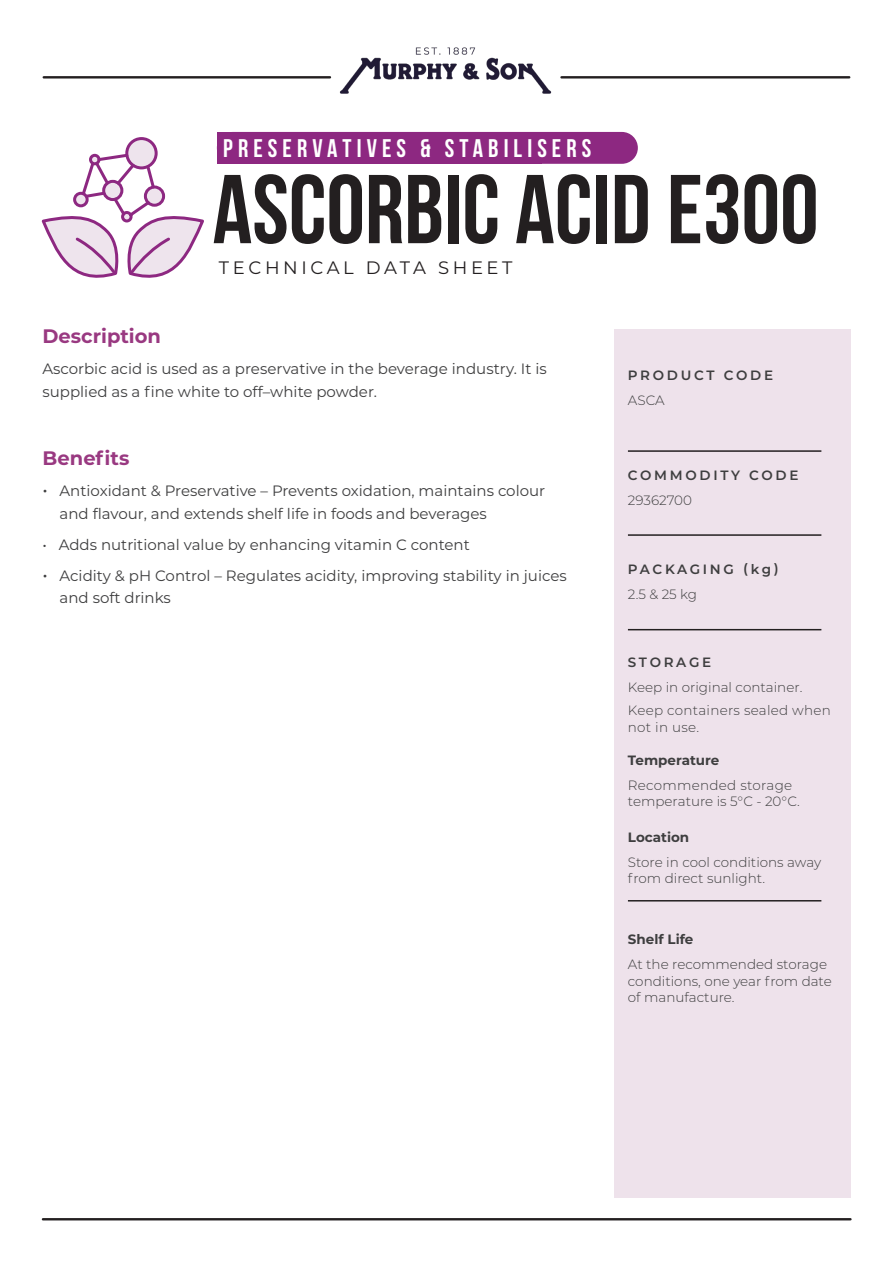
<style>
.page{position:relative;width:893px;height:1263px;background:#fff}
.page>*{position:absolute;margin:0;border:0;box-sizing:border-box;transform-origin:0 0}
.t1{font:700 97.5px "Bebas Neue";color:#231f20}
.t2{font:700 25.5px "Bebas Neue";letter-spacing:.2em;color:#fff}
.t3{font:700 19.5px "Montserrat";color:#993981}
.t4{font:18px "Montserrat";letter-spacing:.2em;color:#231f20}
.t5{font:15px/22.5px "Montserrat";color:#3e3e3f}
.t6{font:300 13.5px/16.5px "Montserrat";color:#3e3e3f}
.t7{font:600 13.5px "Montserrat";letter-spacing:.2em;color:#3e3e3f}
.t8{font:300 13.5px/16.5px "Montserrat";letter-spacing:.02em;color:#3e3e3f}
.t9{font:700 13.5px "Montserrat";color:#3e3e3f}
.s1{font-size:18px}
</style>
<div class="page">
<div style="left:217px;top:132px;width:421px;height:32px;background:#8d2881;border-radius:16px"></div>
<div style="left:217px;top:132px;width:325px;height:32px;background:#8d2881"></div>
<div style="left:614px;top:330px;width:236px;height:868px;background:#eee2eb"></div>
<hr style="left:628px;top:450px;width:193px;height:2px;background:#231f20">
<hr style="left:628px;top:629px;width:193px;height:1px;background:#231f20">
<hr style="left:561px;top:76px;width:288px;height:3px;background:#231f20">
<hr style="left:44px;top:76px;width:286px;height:3px;background:#231f20">
<img style="left:289px;top:47px;width:314px;height:47px">
<hr style="left:628px;top:534px;width:193px;height:2px;background:#231f20">
<hr style="left:43px;top:1218px;width:807px;height:2px;background:#231f20">
<hr style="left:628px;top:900px;width:193px;height:1px;background:#231f20">
<div style="left:127px;top:139px;width:29px;height:29px;background:#eee4ed;border-radius:50%"></div>
<div style="left:125px;top:137px;width:33px;height:32px;border:3px solid #8d2881;border-radius:50%"></div>
<svg style="left:41px;top:152px;width:163px;height:126px"></svg>
<p class="t2" style="left:223px;top:134px;width:370px">PRESERVATIVES &amp; STABILISERS</p>
<p class="t1" style="left:213px;top:156px;width:608px">ASCORBIC ACID E300</p>
<p class="t4" style="left:219px;top:256px;width:295px">TECHNICAL DATA SHEET</p>
<p class="t3" style="left:43px;top:322px;width:120px">Description</p>
<p class="t5" style="left:43px;top:357px;width:506px">Ascorbic acid is used as a preservative in the beverage industry. It is supplied as a fine white to off–white powder.</p>
<p class="t3" style="left:43px;top:444px;width:88px">Benefits</p>
<p class="t5" style="left:60px;top:479px;width:487px;text-indent:-17px"><span class="s1">•</span> Antioxidant &amp; Preservative – Prevents oxidation, maintains colour and flavour, and extends shelf life in foods and beverages</p>
<p class="t5" style="left:43px;top:533px;width:429px">• Adds nutritional value by enhancing vitamin C content</p>
<p class="t5" style="left:60px;top:564px;width:509px;text-indent:-17px"><span class="s1">•</span> Acidity &amp; pH Control – Regulates acidity, improving stability in juices and soft drinks</p>
<p class="t7" style="left:628px;top:365px;width:147px">PRODUCT CODE</p>
<p class="t6" style="left:628px;top:391px;width:38px">ASCA</p>
<p class="t7" style="left:628px;top:465px;width:172px">COMMODITY CODE</p>
<p class="t6" style="left:628px;top:491px;width:66px">29362700</p>
<p class="t7" style="left:628px;top:559px;width:152px">PACKAGING (kg)</p>
<p class="t6" style="left:628px;top:585px;width:71px">2.5 &amp; 25 kg</p>
<p class="t7" style="left:628px;top:653px;width:85px">STORAGE</p>
<p class="t6" style="left:628px;top:679px;width:176px">Keep in original container.</p>
<p class="t8" style="left:628px;top:702px;width:205px">Keep containers sealed when not in use.</p>
<p class="t9" style="left:628px;top:750px;width:93px">Temperature</p>
<p class="t6" style="left:628px;top:776px;width:173px">Recommended storage temperature is 5°C - 20°C.</p>
<p class="t9" style="left:628px;top:827px;width:63px">Location</p>
<p class="t6" style="left:628px;top:853px;width:195px">Store in cool conditions away from direct sunlight.</p>
<p class="t9" style="left:628px;top:929px;width:67px">Shelf Life</p>
<p class="t6" style="left:628px;top:955px;width:205px">At the recommended storage conditions, one year from date</p>
<p class="t6" style="left:628px;top:988px;width:108px">of manufacture.</p>
</div>
